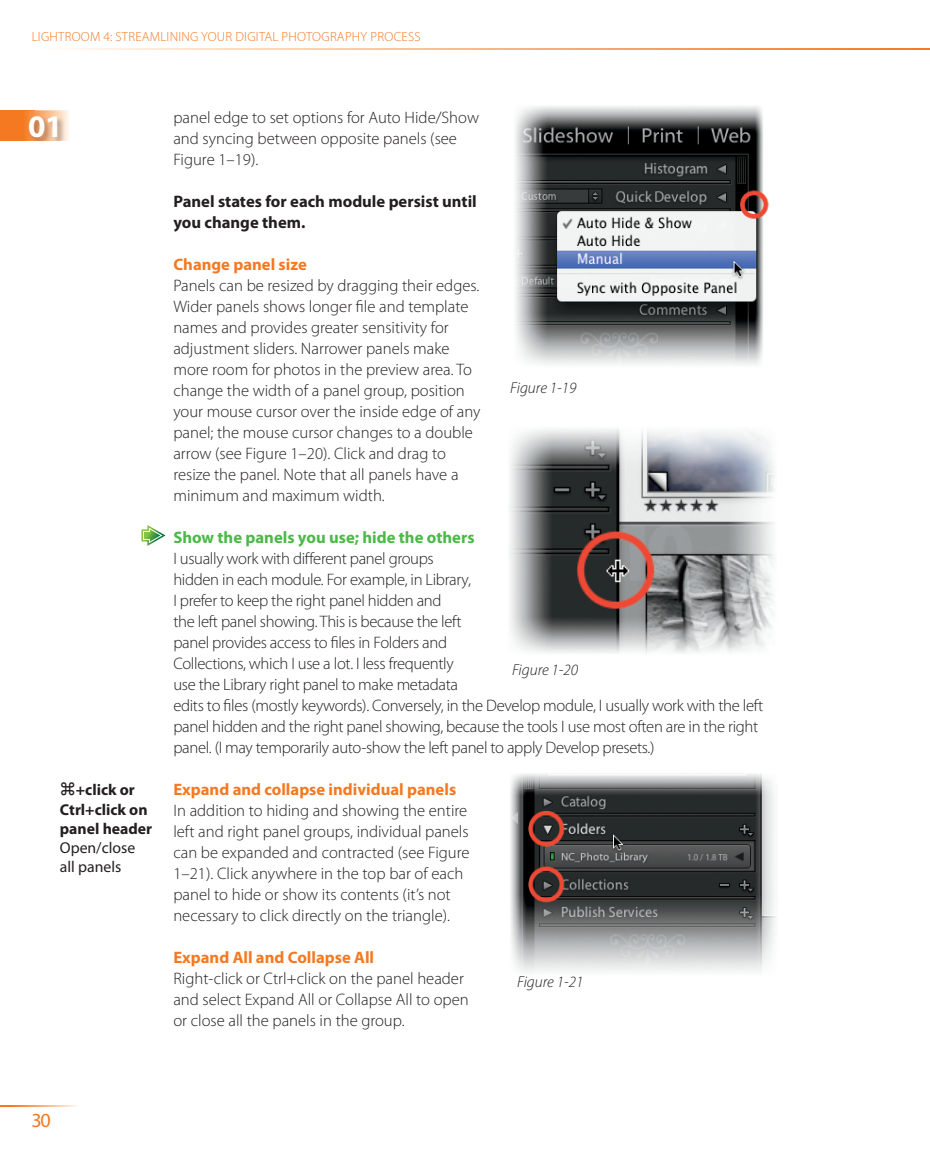
<style>
.page{position:relative;width:930px;height:1158px;background:#fff}
.page>*{position:absolute;margin:0;border:0;box-sizing:border-box;transform-origin:0 0}
.t1{font:700 31.5px "Myriad Pro";color:#fff}
.t2{font:20.12px "Myriad Pro";color:#f47921}
.t3{font:300 16.62px/21px "Myriad Pro";color:#231f20}
.t4{font:300 16.62px/21px "Myriad Pro";letter-spacing:-.02em;color:#231f20}
.t5{font:700 16.62px "Myriad Pro";color:#f47921}
.t6{font:700 16.62px/21px "Myriad Pro";color:#231f20}
.t7{font:700 16.62px "Myriad Pro";color:#4cb848}
.t8{font:700 15.75px/19.2px "Myriad Pro";color:#231f20;text-align:center}
.t9{font:italic 300 15.75px "Myriad Pro";color:#231f20}
.t10{font:15.75px/19.2px "Myriad Pro";color:#231f20}
.t11{font:300 13.3px "Myriad Pro";letter-spacing:.02em;color:#f47921}
</style>
<div class="page">
<hr style="left:0;top:1105px;width:38px;height:1px;background:#f47921">
<svg style="left:15px;top:1105px;width:62px;height:1px"></svg>
<div style="left:0;top:110px;width:35px;height:32px;background:#f47921"></div>
<svg style="left:23px;top:110px;width:46px;height:32px"></svg>
<img style="left:29px;top:116px;width:36px;height:26px">
<svg style="left:67px;top:49px;width:862px;height:1px"></svg>
<img style="left:515px;top:106px;width:254px;height:259px">
<img style="left:509px;top:429px;width:266px;height:225px">
<svg style="left:141px;top:525px;width:24px;height:21px"></svg>
<img style="left:510px;top:773px;width:267px;height:200px">
<p class="t11" style="left:32px;top:31px;width:390px">LIGHTROOM 4: STREAMLINING YOUR DIGITAL PHOTOGRAPHY PROCESS</p>
<h1 class="t1" style="left:28px;top:114px;width:36px">01</h1>
<p class="t8" style="left:60px;top:781px;width:94px">+click or<br>Ctrl+click on panel header</p>
<p class="t10" style="left:60px;top:839px;width:77px">Open/close all panels</p>
<p class="t3" style="left:173px;top:108px;width:307px">panel edge to set options for Auto Hide/Show and syncing between opposite panels (see<br>Figure 1–19).</p>
<p class="t6" style="left:173px;top:192px;width:305px">Panel states for each module persist until you change them.</p>
<p class="t5" style="left:173px;top:258px;width:135px">Change panel size</p>
<p class="t3" style="left:173px;top:276px;width:308px">Panels can be resized by dragging their edges.<br>Wider panels shows longer file and template names and provides greater sensitivity for adjustment sliders. Narrower panels make more room for photos in the preview area. To change the width of a panel group, position your mouse cursor over the inside edge of any panel; the mouse cursor changes to a double arrow (see Figure 1–20). Click and drag to resize the panel. Note that all panels have a minimum and maximum width.</p>
<p class="t7" style="left:173px;top:531px;width:302px">Show the panels you use; hide the others</p>
<p class="t4" style="left:173px;top:549px;width:591px">I usually work with different panel groups<br>hidden in each module. For example, in Library,<br>I prefer to keep the right panel hidden and<br>the left panel showing. This is because the left<br>panel provides access to files in Folders and<br>Collections, which I use a lot. I less frequently<br>use the Library right panel to make metadata<br>edits to files (mostly keywords). Conversely, in the Develop module, I usually work with the left panel hidden and the right panel showing, because the tools I use most often are in the right panel. (I may temporarily auto-show the left panel to apply Develop presets.)</p>
<p class="t5" style="left:173px;top:783px;width:284px">Expand and collapse individual panels</p>
<p class="t3" style="left:173px;top:801px;width:297px">In addition to hiding and showing the entire left and right panel groups, individual panels can be expanded and contracted (see Figure 1–21). Click anywhere in the top bar of each panel to hide or show its contents (it’s not necessary to click directly on the triangle).</p>
<p class="t5" style="left:173px;top:951px;width:202px">Expand All and Collapse All</p>
<p class="t3" style="left:173px;top:969px;width:297px">Right-click or Ctrl+click on the panel header and select Expand All or Collapse All to open or close all the panels in the group.</p>
<p class="t9" style="left:510px;top:382px;width:68px">Figure 1-19</p>
<p class="t9" style="left:512px;top:663px;width:68px">Figure 1-20</p>
<p class="t9" style="left:517px;top:975px;width:68px">Figure 1-21</p>
<p class="t2" style="left:32px;top:1112px;width:21px">30</p>
</div>
